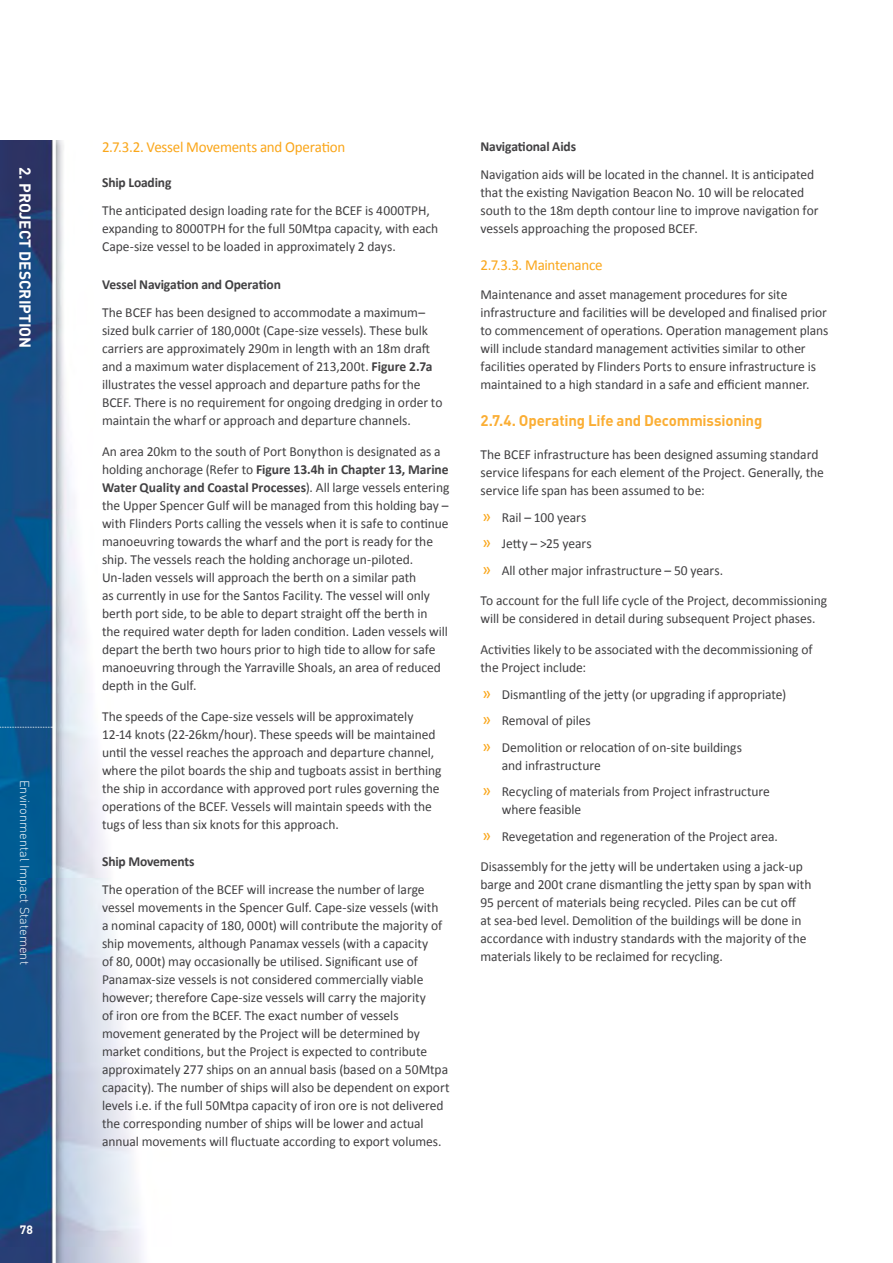
<style>
.page{position:relative;width:893px;height:1263px;background:#fff}
.page>*{position:absolute;margin:0;border:0;box-sizing:border-box;transform-origin:0 0}
.t1{font:700 15.75px "DIN";color:#fff}
.t2{font:15.3px "Calibri";letter-spacing:-.02em;color:#faa61a}
.t3{font:700 15.3px "DIN";letter-spacing:-.01em;color:#fbae34}
.Body{font:13.8px/18px "Calibri";letter-spacing:-.005em;color:#414042}
.Head_6{font:700 13.8px "Calibri";letter-spacing:-.01em;color:#414042}
.t4{font:300 12.75px "DIN";color:#fff}
.t5{font:700 12px "DIN";color:#fff}
.s1{font-weight:700}
.s2{font-size:18px;color:#faa61a}
</style>
<div class="page">
<img style="left:0;top:140px;width:142px;height:1123px">
<svg style="left:0;top:727px;width:53px;height:1px"></svg>
<p class="t1" style="left:36px;top:167px;width:183px;rotate:90deg">2. PROJECT DESCRIPTION</p>
<p class="t4" style="left:33px;top:780px;width:186px;rotate:90deg">Environmental Impact Statement</p>
<p class="t5" style="left:20px;top:1221px;width:15px">78</p>
<p class="t2" style="left:102px;top:137px;width:245px">2.7.3.2. Vessel Movements and Operation</p>
<p class="Head_6" style="left:102px;top:173px;width:71px">Ship Loading</p>
<p class="Body" style="left:102px;top:202px;width:338px">The anticipated design loading rate for the BCEF is 4000TPH, expanding to 8000TPH for the full 50Mtpa capacity, with each<br>Cape-size vessel to be loaded in approximately 2 days.</p>
<p class="Head_6" style="left:102px;top:275px;width:180px">Vessel Navigation and Operation</p>
<p class="Body" style="left:102px;top:304px;width:342px">The BCEF has been designed to accommodate a maximum– sized bulk carrier of 180,000t (Cape-size vessels). These bulk carriers are approximately 290m in length with an 18m draft and a maximum water displacement of 213,200t. <span class="s1">Figure 2.7a </span>illustrates the vessel approach and departure paths for the BCEF. There is no requirement for ongoing dredging in order to maintain the wharf or approach and departure channels.</p>
<p class="Body" style="left:102px;top:442px;width:349px">An area 20km to the south of Port Bonython is designated as a holding anchorage (Refer to <span class="s1">Figure 13.4h in Chapter 13, Marine Water Quality and Coastal Processes</span>). All large vessels entering the Upper Spencer Gulf will be managed from this holding bay – with Flinders Ports calling the vessels when it is safe to continue manoeuvring towards the wharf and the port is ready for the ship. The vessels reach the holding anchorage un-piloted.<br>Un-laden vessels will approach the berth on a similar path<br>as currently in use for the Santos Facility. The vessel will only berth port side, to be able to depart straight off the berth in<br>the required water depth for laden condition. Laden vessels will depart the berth two hours prior to high tide to allow for safe manoeuvring through the Yarraville Shoals, an area of reduced depth in the Gulf.</p>
<p class="Body" style="left:102px;top:707px;width:341px">The speeds of the Cape-size vessels will be approximately 12-14 knots (22-26km/hour). These speeds will be maintained until the vessel reaches the approach and departure channel, where the pilot boards the ship and tugboats assist in berthing the ship in accordance with approved port rules governing the operations of the BCEF. Vessels will maintain speeds with the tugs of less than six knots for this approach.</p>
<p class="Head_6" style="left:102px;top:852px;width:94px">Ship Movements</p>
<p class="Body" style="left:102px;top:881px;width:349px">The operation of the BCEF will increase the number of large vessel movements in the Spencer Gulf. Cape-size vessels (with<br>a nominal capacity of 180, 000t) will contribute the majority of ship movements, although Panamax vessels (with a capacity<br>of 80, 000t) may occasionally be utilised. Significant use of Panamax-size vessels is not considered commercially viable however; therefore Cape-size vessels will carry the majority<br>of iron ore from the BCEF. The exact number of vessels movement generated by the Project will be determined by market conditions, but the Project is expected to contribute approximately 277 ships on an annual basis (based on a 50Mtpa capacity). The number of ships will also be dependent on export levels i.e. if the full 50Mtpa capacity of iron ore is not delivered the corresponding number of ships will be lower and actual annual movements will fluctuate according to export volumes.</p>
<p class="Head_6" style="left:480px;top:137px;width:97px">Navigational Aids</p>
<p class="Body" style="left:480px;top:166px;width:339px">Navigation aids will be located in the channel. It is anticipated that the existing Navigation Beacon No. 10 will be relocated south to the 18m depth contour line to improve navigation for vessels approaching the proposed BCEF.</p>
<p class="t2" style="left:480px;top:256px;width:124px">2.7.3.3. Maintenance</p>
<p class="Body" style="left:480px;top:286px;width:350px">Maintenance and asset management procedures for site infrastructure and facilities will be developed and finalised prior to commencement of operations. Operation management plans will include standard management activities similar to other facilities operated by Flinders Ports to ensure infrastructure is maintained to a high standard in a safe and efficient manner.</p>
<p class="t3" style="left:480px;top:411px;width:283px">2.7.4. Operating Life and Decommissioning</p>
<p class="Body" style="left:480px;top:446px;width:345px">The BCEF infrastructure has been designed assuming standard service lifespans for each element of the Project. Generally, the service life span has been assumed to be:</p>
<p class="Body" style="left:482px;top:508px;width:106px"><span class="s2">»</span> Rail – 100 years</p>
<p class="Body" style="left:482px;top:535px;width:111px"><span class="s2">»</span> Jetty – &gt;25 years</p>
<p class="Body" style="left:482px;top:561px;width:242px"><span class="s2">»</span> All other major infrastructure – 50 years.</p>
<p class="Body" style="left:480px;top:592px;width:348px">To account for the full life cycle of the Project, decommissioning will be considered in detail during subsequent Project phases.</p>
<p class="Body" style="left:480px;top:641px;width:333px">Activities likely to be associated with the decommissioning of the Project include:</p>
<p class="Body" style="left:482px;top:685px;width:305px"><span class="s2">»</span> Dismantling of the jetty (or upgrading if appropriate)</p>
<p class="Body" style="left:482px;top:712px;width:110px"><span class="s2">»</span> Removal of piles</p>
<p class="Body" style="left:502px;top:738px;width:242px;text-indent:-20px"><span class="s2">»</span> Demolition or relocation of on-site buildings and infrastructure</p>
<p class="Body" style="left:502px;top:783px;width:270px;text-indent:-20px"><span class="s2">»</span> Recycling of materials from Project infrastructure where feasible</p>
<p class="Body" style="left:482px;top:827px;width:297px"><span class="s2">»</span> Revegetation and regeneration of the Project area.</p>
<p class="Body" style="left:480px;top:858px;width:332px">Disassembly for the jetty will be undertaken using a jack-up barge and 200t crane dismantling the jetty span by span with 95 percent of materials being recycled. Piles can be cut off<br>at sea-bed level. Demolition of the buildings will be done in accordance with industry standards with the majority of the materials likely to be reclaimed for recycling.</p>
</div>
